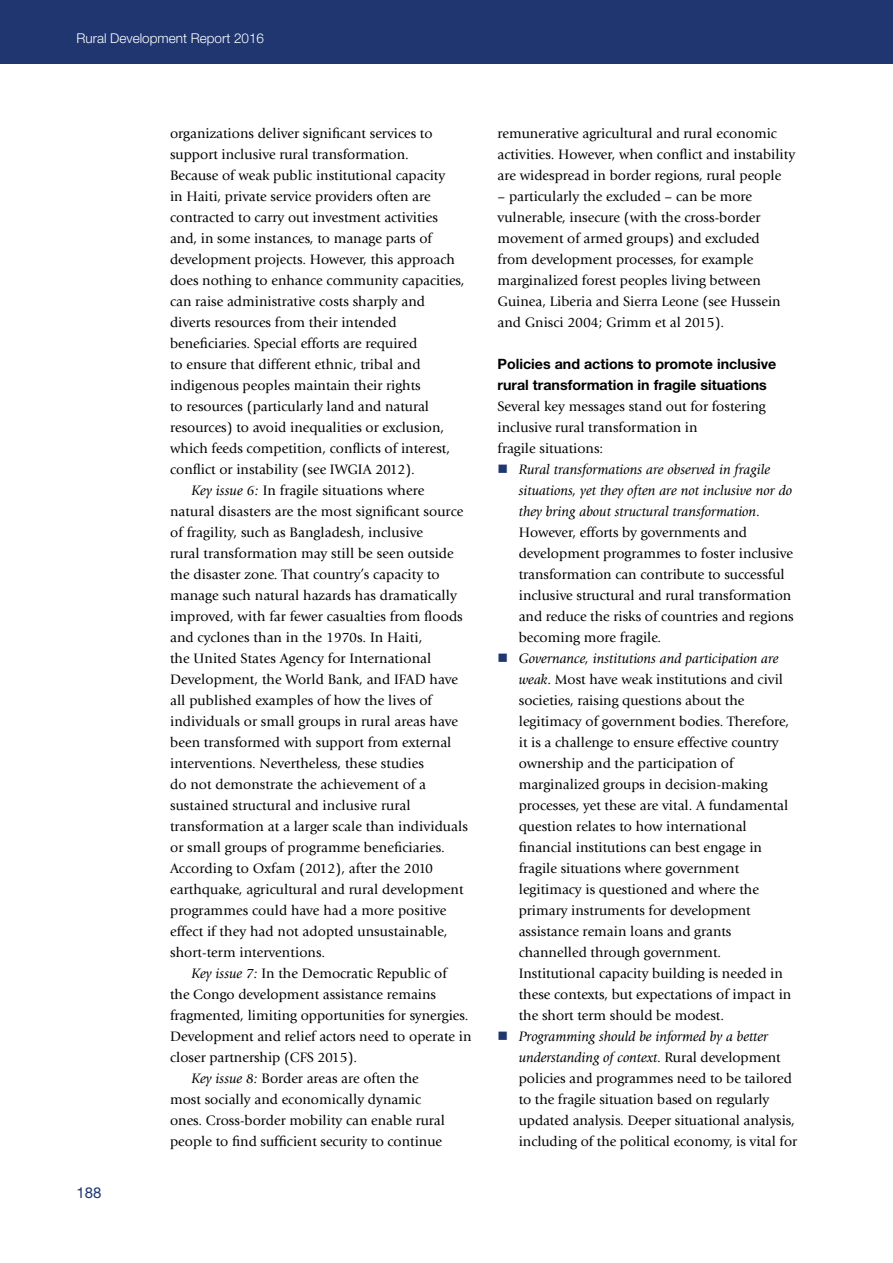
<style>
.page{position:relative;width:893px;height:1263px;background:#fff}
.page>*{position:absolute;margin:0;border:0;box-sizing:border-box;transform-origin:0 0}
.t1{font:15px "Helvetica Neue LT Std";color:#1f3671}
.t2{font:14.25px/21px "Giovanni Std";color:#000}
.t3{font:700 14.25px/21px "Helvetica Neue LT Std";color:#000}
.t4{font:300 13.5px "Helvetica Neue LT Std";color:#fff}
.s1{font-style:italic}
.s2{color:#1f3671}
</style>
<div class="page">
<div style="left:0;top:0;width:893px;height:63px;background:#1f3671"></div>
<p class="t4" style="left:77px;top:30px;width:189px">Rural Development Report 2016</p>
<p class="t1" style="left:77px;top:1184px;width:27px">188</p>
<p class="t2" style="left:170px;top:123px;width:264px">organizations deliver significant services to</p>
<p class="t2" style="left:170px;top:144px;width:240px">support inclusive rural transformation.</p>
<p class="t2" style="left:170px;top:165px;width:277px">Because of weak public institutional capacity</p>
<p class="t2" style="left:170px;top:186px;width:262px">in Haiti, private service providers often are</p>
<p class="t2" style="left:170px;top:207px;width:269px">contracted to carry out investment activities</p>
<p class="t2" style="left:170px;top:228px;width:264px">and, in some instances, to manage parts of</p>
<p class="t2" style="left:170px;top:249px;width:286px">development projects. However, this approach</p>
<p class="t2" style="left:170px;top:270px;width:296px">does nothing to enhance community capacities,</p>
<p class="t2" style="left:170px;top:291px;width:256px">can raise administrative costs sharply and</p>
<p class="t2" style="left:170px;top:312px;width:228px">diverts resources from their intended</p>
<p class="t2" style="left:170px;top:333px;width:249px">beneficiaries. Special efforts are required</p>
<p class="t2" style="left:170px;top:354px;width:252px">to ensure that different ethnic, tribal and</p>
<p class="t2" style="left:170px;top:375px;width:252px">indigenous peoples maintain their rights</p>
<p class="t2" style="left:170px;top:396px;width:261px">to resources (particularly land and natural</p>
<p class="t2" style="left:170px;top:417px;width:276px">resources) to avoid inequalities or exclusion,</p>
<p class="t2" style="left:170px;top:438px;width:281px">which feeds competition, conflicts of interest,</p>
<p class="t2" style="left:170px;top:459px;width:246px">conflict or instability (see IWGIA 2012).</p>
<p class="t2" style="left:191px;top:480px;width:235px"><span class="s1">Key issue 6:</span> In fragile situations where</p>
<p class="t2" style="left:170px;top:501px;width:295px">natural disasters are the most significant source</p>
<p class="t2" style="left:170px;top:522px;width:254px">of fragility, such as Bangladesh, inclusive</p>
<p class="t2" style="left:170px;top:543px;width:285px">rural transformation may still be seen outside</p>
<p class="t2" style="left:170px;top:564px;width:271px">the disaster zone. That country’s capacity to</p>
<p class="t2" style="left:170px;top:585px;width:288px">manage such natural hazards has dramatically</p>
<p class="t2" style="left:170px;top:606px;width:294px">improved, with far fewer casualties from floods</p>
<p class="t2" style="left:170px;top:627px;width:254px">and cyclones than in the 1970s. In Haiti,</p>
<p class="t2" style="left:170px;top:648px;width:263px">the United States Agency for International</p>
<p class="t2" style="left:170px;top:669px;width:289px">Development, the World Bank, and IFAD have</p>
<p class="t2" style="left:170px;top:690px;width:264px">all published examples of how the lives of</p>
<p class="t2" style="left:170px;top:711px;width:289px">individuals or small groups in rural areas have</p>
<p class="t2" style="left:170px;top:732px;width:283px">been transformed with support from external</p>
<p class="t2" style="left:170px;top:753px;width:255px">interventions. Nevertheless, these studies</p>
<p class="t2" style="left:170px;top:774px;width:258px">do not demonstrate the achievement of a</p>
<p class="t2" style="left:170px;top:795px;width:242px">sustained structural and inclusive rural</p>
<p class="t2" style="left:170px;top:816px;width:299px">transformation at a larger scale than individuals</p>
<p class="t2" style="left:170px;top:837px;width:276px">or small groups of programme beneficiaries.</p>
<p class="t2" style="left:170px;top:858px;width:264px">According to Oxfam (2012), after the 2010</p>
<p class="t2" style="left:170px;top:879px;width:295px">earthquake, agricultural and rural development</p>
<p class="t2" style="left:170px;top:900px;width:278px">programmes could have had a more positive</p>
<p class="t2" style="left:170px;top:921px;width:279px">effect if they had not adopted unsustainable,</p>
<p class="t2" style="left:170px;top:942px;width:157px">short-term interventions.</p>
<p class="t2" style="left:191px;top:963px;width:257px"><span class="s1">Key issue 7:</span> In the Democratic Republic of</p>
<p class="t2" style="left:170px;top:984px;width:267px">the Congo development assistance remains</p>
<p class="t2" style="left:170px;top:1005px;width:300px">fragmented, limiting opportunities for synergies.</p>
<p class="t2" style="left:170px;top:1026px;width:303px">Development and relief actors need to operate in</p>
<p class="t2" style="left:170px;top:1047px;width:189px">closer partnership (CFS 2015).</p>
<p class="t2" style="left:191px;top:1068px;width:229px"><span class="s1">Key issue 8:</span> Border areas are often the</p>
<p class="t2" style="left:170px;top:1089px;width:253px">most socially and economically dynamic</p>
<p class="t2" style="left:170px;top:1110px;width:276px">ones. Cross-border mobility can enable rural</p>
<p class="t2" style="left:170px;top:1131px;width:274px">people to find sufficient security to continue</p>
<p class="t2" style="left:497px;top:123px;width:299px">remunerative agricultural and rural economic activities. However, when conflict and instability are widespread in border regions, rural people</p>
<p class="t2" style="left:497px;top:186px;width:285px">– particularly the excluded – can be more vulnerable, insecure (with the cross-border movement of armed groups) and excluded from development processes, for example marginalized forest peoples living between Guinea, Liberia and Sierra Leone (see Hussein and Gnisci 2004; Grimm et al 2015).</p>
<p class="t3" style="left:497px;top:353px;width:280px">Policies and actions to promote inclusive rural transformation in fragile situations</p>
<p class="t2" style="left:497px;top:396px;width:270px">Several key messages stand out for fostering inclusive rural transformation in<br>fragile situations:</p>
<p class="t2" style="left:519px;top:459px;width:276px;text-indent:-21px"><span class="s2">■</span> <span class="s1">Rural transformations are observed in fragile situations, yet they often are not inclusive nor do they bring about structural transformation</span>.<br>However, efforts by governments and development programmes to foster inclusive transformation can contribute to successful inclusive structural and rural transformation and reduce the risks of countries and regions becoming more fragile.</p>
<p class="t2" style="left:519px;top:648px;width:274px;text-indent:-21px"><span class="s2">■</span> <span class="s1">Governance, institutions and participation are weak</span>. Most have weak institutions and civil societies, raising questions about the legitimacy of government bodies. Therefore, it is a challenge to ensure effective country ownership and the participation of marginalized groups in decision-making processes, yet these are vital. A fundamental question relates to how international financial institutions can best engage in fragile situations where government legitimacy is questioned and where the primary instruments for development assistance remain loans and grants channelled through government.<br>Institutional capacity building is needed in these contexts, but expectations of impact in the short term should be modest.</p>
<p class="t2" style="left:519px;top:1026px;width:280px;text-indent:-21px"><span class="s2">■</span> <span class="s1">Programming should be informed by a better understanding of context</span>. Rural development policies and programmes need to be tailored to the fragile situation based on regularly updated analysis. Deeper situational analysis, including of the political economy, is vital for</p>
</div>
